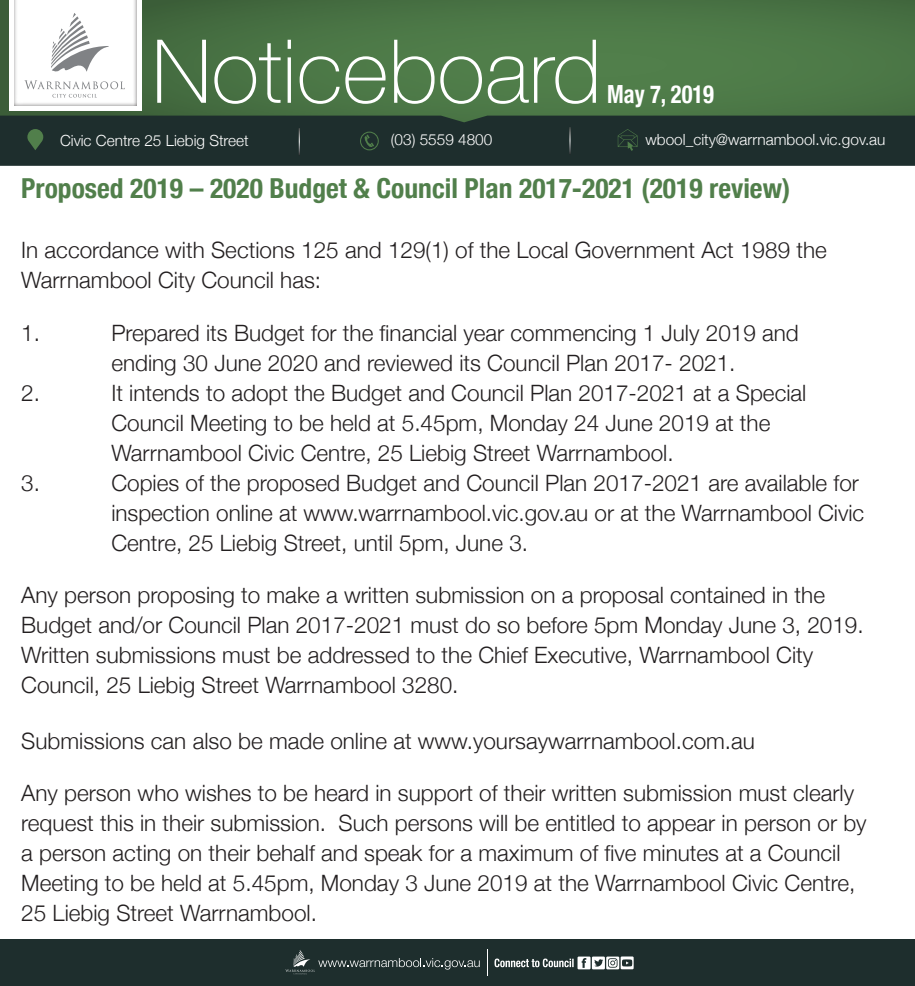
<style>
.page{position:relative;width:915px;height:986px;background:#fff}
.page>*{position:absolute;margin:0;border:0;box-sizing:border-box;transform-origin:0 0}
.t1{font:700 condensed 27.5px "Helvetica Neue";color:#517f4b}
.t2{font:700 condensed 25px "Helvetica Neue";color:#fff;scale:.9 1}
.t3{font:300 22.5px/30px "Helvetica Neue";color:#231f20}
.t4{font:300 15.25px "Helvetica Neue";color:#fff}
</style>
<div class="page">
<svg style="left:0;top:0;width:914px;height:115px;background:#4a7545"></svg>
<div style="left:0;top:115px;width:914px;height:51px;background:#1e2e2d"></div>
<svg style="left:617px;top:129px;width:20px;height:22px"></svg>
<svg style="left:360px;top:131px;width:18px;height:19px"></svg>
<svg style="left:27px;top:129px;width:16px;height:21px"></svg>
<svg style="left:299px;top:128px;width:1px;height:27px"></svg>
<svg style="left:569px;top:127px;width:1px;height:27px"></svg>
<svg style="left:157px;top:40px;width:438px;height:64px;background:#6a8e65"></svg>
<div style="left:9px;top:0;width:132px;height:110px;background:#fff"></div>
<div style="left:13px;top:0;width:127px;height:109px;background:#231f20;opacity:.75"></div>
<svg style="left:21px;top:3px;width:105px;height:95px"></svg>
<div style="left:0;top:938px;width:914px;height:47px;background:#1e2e2d"></div>
<svg style="left:487px;top:949px;width:1px;height:26px"></svg>
<svg style="left:494px;top:956px;width:139px;height:12px"></svg>
<svg style="left:285px;top:950px;width:194px;height:22px"></svg>
<p class="t2" style="left:607px;top:73px;width:120px">May 7, 2019</p>
<p class="t4" style="left:60px;top:128px;width:190px">Civic Centre 25 Liebig Street</p>
<p class="t4" style="left:391px;top:128px;width:103px">(03) 5559 4800</p>
<p class="t4" style="left:645px;top:127px;width:241px">wbool_city@warrnambool.vic.gov.au</p>
<p class="t1" style="left:21px;top:165px;width:770px">Proposed 2019 – 2020 Budget &amp; Council Plan 2017-2021 (2019 review)</p>
<p class="t3" style="left:21px;top:233px;width:806px">In accordance with Sections 125 and 129(1) of the Local Government Act 1989 the<br>Warrnambool City Council has:</p>
<p class="t3" style="left:21px;top:316px;width:20px">1.</p>
<p class="t3" style="left:111px;top:316px;width:688px">Prepared its Budget for the financial year commencing 1 July 2019 and ending 30 June 2020 and reviewed its Council Plan 2017- 2021.</p>
<p class="t3" style="left:21px;top:376px;width:20px">2.</p>
<p class="t3" style="left:111px;top:376px;width:696px">It intends to adopt the Budget and Council Plan 2017-2021 at a Special<br>Council Meeting to be held at 5.45pm, Monday 24 June 2019 at the<br>Warrnambool Civic Centre, 25 Liebig Street Warrnambool.</p>
<p class="t3" style="left:21px;top:466px;width:20px">3.</p>
<p class="t3" style="left:111px;top:466px;width:754px">Copies of the proposed Budget and Council Plan 2017-2021 are available for inspection online at www.warrnambool.vic.gov.au or at the Warrnambool Civic<br>Centre, 25 Liebig Street, until 5pm, June 3.</p>
<p class="t3" style="left:21px;top:578px;width:843px">Any person proposing to make a written submission on a proposal contained in the Budget and/or Council Plan 2017-2021 must do so before 5pm Monday June 3, 2019.<br>Written submissions must be addressed to the Chief Executive, Warrnambool City Council, 25 Liebig Street Warrnambool 3280.</p>
<p class="t3" style="left:21px;top:723px;width:735px">Submissions can also be made online at www.yoursaywarrnambool.com.au</p>
<p class="t3" style="left:21px;top:776px;width:846px">Any person who wishes to be heard in support of their written submission must clearly request this in their submission. Such persons will be entitled to appear in person or by a person acting on their behalf and speak for a maximum of five minutes at a Council Meeting to be held at 5.45pm, Monday 3 June 2019 at the Warrnambool Civic Centre, 25 Liebig Street Warrnambool.</p>
</div>
